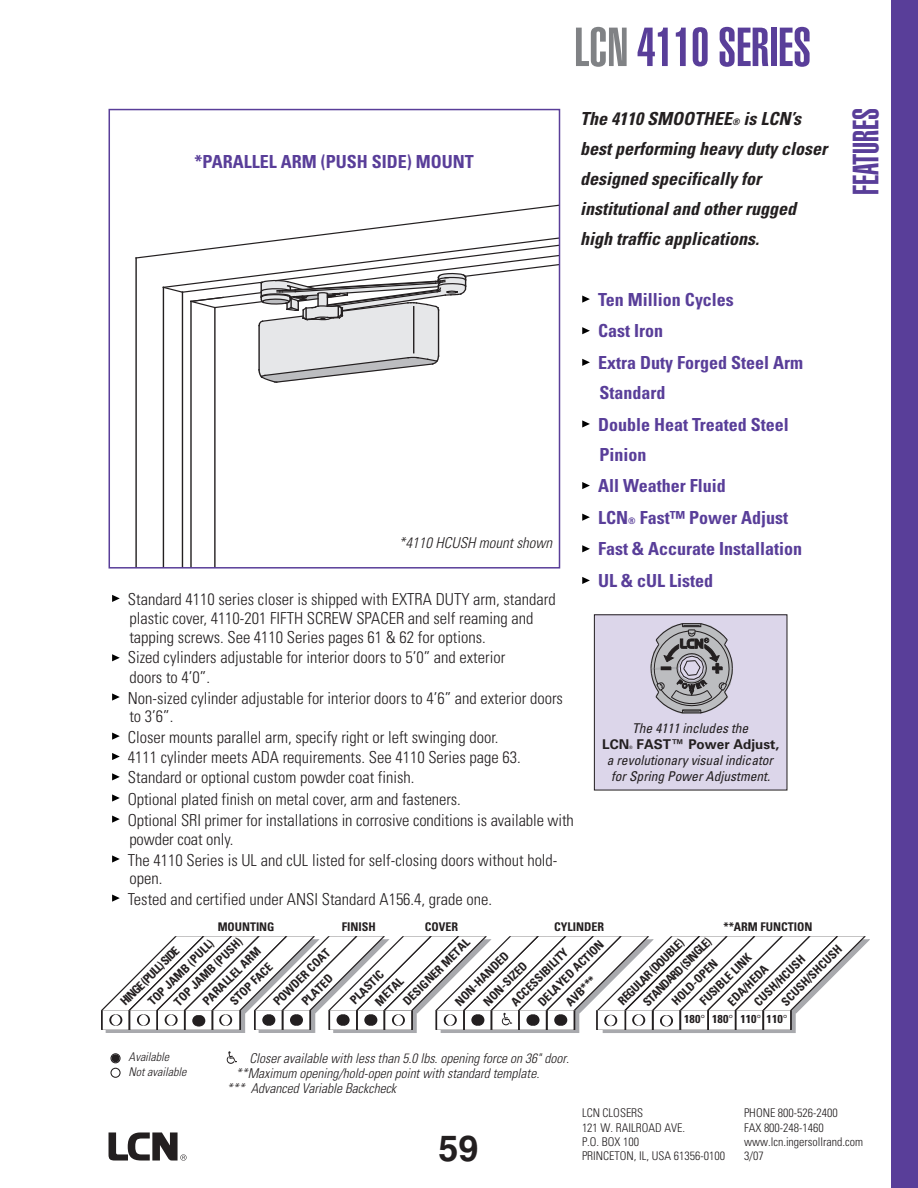
<style>
.page{position:relative;width:918px;height:1188px;background:#fff}
.page>*{position:absolute;margin:0;border:0;box-sizing:border-box;transform-origin:0 0}
.t1{font:900 extra-condensed 54px "Helvetica";color:#593e99}
.t2{font:900 extra-condensed 36px "Helvetica";color:#593e99}
.t3{font:700 36px "Helvetica";color:#231f20}
.t4{font:700 condensed 18px/31.7px "Univers";color:#593e99}
.t5{font:italic 700 condensed 18px/30px "Univers";color:#231f20}
.t6{font:300 condensed 16.5px/20.7px "Univers";color:#231f20}
.t7{font:italic 300 condensed 15px "Univers";color:#231f20}
.t8{font:italic 300 condensed 13.5px "Univers";color:#231f20}
.t9{font:italic condensed 13.5px/16.2px "Univers";color:#231f20;text-align:center}
.t10{font:700 13.5px "Univers";color:#231f20}
.t11{font:700 condensed 12px/18.8px "Univers";color:#231f20}
.t12{font:300 condensed 12px/14.4px "Univers";color:#231f20}
.t13{font:italic 300 condensed 12px/15px "Univers";color:#231f20}
.t14{font:700 condensed 11.85px "Univers";color:#231f20}
.t15{font:700 condensed 11.4px "Univers";color:#231f20;scale:1.06 1}
.t16{font:700 4.5px "Univers";color:#231f20}
.s1{color:#808285}
.s2{font-size:9px}
</style>
<div class="page">
<svg style="left:109px;top:1132px;width:78px;height:29px"></svg>
<svg style="left:112px;top:895px;width:8px;height:7px"></svg>
<svg style="left:112px;top:855px;width:8px;height:8px"></svg>
<svg style="left:112px;top:816px;width:8px;height:7px"></svg>
<svg style="left:112px;top:794px;width:8px;height:8px"></svg>
<svg style="left:112px;top:773px;width:8px;height:7px"></svg>
<svg style="left:112px;top:753px;width:8px;height:7px"></svg>
<svg style="left:112px;top:733px;width:8px;height:7px"></svg>
<svg style="left:112px;top:693px;width:8px;height:8px"></svg>
<svg style="left:112px;top:654px;width:8px;height:7px"></svg>
<svg style="left:112px;top:595px;width:8px;height:7px"></svg>
<hr style="left:163px;top:287px;width:1px;height:281px;background:#231f20">
<hr style="left:135px;top:258px;width:2px;height:310px;background:#231f20">
<hr style="left:182px;top:292px;width:1px;height:276px;background:#231f20">
<hr style="left:190px;top:301px;width:2px;height:267px;background:#231f20">
<hr style="left:214px;top:308px;width:2px;height:260px;background:#231f20">
<svg style="left:135px;top:205px;width:422px;height:179px"></svg>
<div style="left:109px;top:109px;width:451px;height:460px;border:2px solid #593e99"></div>
<svg style="left:582px;top:577px;width:8px;height:7px"></svg>
<svg style="left:582px;top:545px;width:8px;height:7px"></svg>
<svg style="left:582px;top:514px;width:8px;height:7px"></svg>
<svg style="left:582px;top:482px;width:8px;height:7px"></svg>
<svg style="left:582px;top:420px;width:8px;height:8px"></svg>
<svg style="left:582px;top:359px;width:8px;height:7px"></svg>
<svg style="left:582px;top:327px;width:8px;height:7px"></svg>
<svg style="left:582px;top:296px;width:8px;height:7px"></svg>
<div style="left:891px;top:0;width:27px;height:1188px;background:#593e99"></div>
<svg style="left:110px;top:1053px;width:11px;height:25px"></svg>
<svg style="left:227px;top:1051px;width:10px;height:13px"></svg>
<div style="left:594px;top:615px;width:193px;height:175px;background:#dcd6ea"></div>
<div style="left:594px;top:614px;width:193px;height:176px;border:1px solid #231f20"></div>
<svg style="left:650px;top:623px;width:83px;height:91px"></svg>
<svg style="left:101px;top:936px;width:768px;height:97px"></svg>
<p class="t4" style="left:195px;top:147px;width:281px">*PARALLEL ARM (PUSH SIDE) MOUNT</p>
<h1 class="t1" style="left:574px;top:28px;width:238px"><span class="s1">LCN</span> 4110 SERIES</h1>
<p class="t5" style="left:580px;top:105px;width:248px">The 4110 SMOOTHEE<span class="s2">®</span> is LCN’s best performing heavy duty closer designed specifically for institutional and other rugged high traffic applications.</p>
<h2 class="t2" style="left:853px;top:195px;width:89px;rotate:-90deg">FEATURES</h2>
<p class="t7" style="left:399px;top:537px;width:155px">*4110 HCUSH mount shown</p>
<p class="t6" style="left:128px;top:591px;width:429px;line-height:18.8px">Standard 4110 series closer is shipped with EXTRA DUTY arm, standard plastic cover, 4110-201 FIFTH SCREW SPACER and self reaming and tapping screws. See 4110 Series pages 61 &amp; 62 for options.</p>
<p class="t6" style="left:128px;top:648px;width:437px">Sized cylinders adjustable for interior doors to 5’0” and exterior<br>doors to 4’0”.<br>Non-sized cylinder adjustable for interior doors to 4’6” and exterior doors</p>
<p class="t6" style="left:128px;top:708px;width:448px">to 3’6”.<br>Closer mounts parallel arm, specify right or left swinging door.<br>4111 cylinder meets ADA requirements. See 4110 Series page 63.<br>Standard or optional custom powder coat finish.<br>Optional plated finish on metal cover, arm and fasteners.<br>Optional SRI primer for installations in corrosive conditions is available with</p>
<p class="t6" style="left:128px;top:831px;width:431px">powder coat only.<br>The 4110 Series is UL and cUL listed for self-closing doors without hold-</p>
<p class="t6" style="left:128px;top:870px;width:366px">open.<br>Tested and certified under ANSI Standard A156.4, grade one.</p>
<p class="t4" style="left:598px;top:285px;width:206px">Ten Million Cycles<br>Cast Iron<br>Extra Duty Forged Steel Arm</p>
<p class="t4" style="left:598px;top:378px;width:192px">Standard<br>Double Heat Treated Steel</p>
<p class="t4" style="left:598px;top:440px;width:205px">Pinion<br>All Weather Fluid<br>LCN<span class="s2">®</span> Fast™ Power Adjust<br>Fast &amp; Accurate Installation<br>UL &amp; cUL Listed</p>
<p class="t9" style="left:632px;top:721px;width:118px">The 4111 includes the</p>
<p class="t10" style="left:602px;top:739px;width:29px">LCN</p>
<p class="t16" style="left:629px;top:746px;width:5px">®</p>
<p class="t10" style="left:637px;top:739px;width:144px">FAST™ Power Adjust,</p>
<p class="t9" style="left:607px;top:753px;width:168px">a revolutionary visual indicator for Spring Power Adjustment.</p>
<p class="t14" style="left:218px;top:922px;width:58px">MOUNTING</p>
<p class="t11" style="left:342px;top:918px;width:35px">FINISH</p>
<p class="t11" style="left:425px;top:918px;width:35px">COVER</p>
<p class="t11" style="left:554px;top:918px;width:52px">CYLINDER</p>
<p class="t11" style="left:723px;top:918px;width:91px">**ARM FUNCTION</p>
<p class="t11" style="left:451px;top:998px;width:72px;rotate:-45deg">NON HANDED</p>
<p class="t11" style="left:170px;top:998px;width:92px;rotate:-45deg">TOP JAMB (PUSH)</p>
<p class="t11" style="left:639px;top:998px;width:93px;rotate:-45deg">STANDARD (S NGLE)</p>
<p class="t11" style="left:399px;top:997px;width:90px;rotate:-45deg">DES GNER METAL</p>
<p class="t11" style="left:614px;top:997px;width:89px;rotate:-45deg">REGULAR (DOUBLE)</p>
<p class="t11" style="left:144px;top:997px;width:89px;rotate:-45deg">TOP JAMB (PUL )</p>
<p class="t11" style="left:534px;top:998px;width:89px;rotate:-45deg">DELAYED ACT ON</p>
<p class="t11" style="left:777px;top:998px;width:82px;rotate:-45deg">SCUSH/SHCUSH</p>
<p class="t11" style="left:117px;top:998px;width:79px;rotate:-45deg">H NGE(PUL )S DE</p>
<p class="t11" style="left:198px;top:997px;width:78px;line-height:19.5px;text-align:right;rotate:-45deg">PARAL EL ARM<br>STOP FACE</p>
<p class="t11" style="left:507px;top:998px;width:77px;rotate:-45deg">AC ES BLTY</p>
<p class="t11" style="left:269px;top:997px;width:76px;line-height:20.1px;text-align:center;rotate:-45deg">POWDER COAT<br>PLATED</p>
<p class="t11" style="left:696px;top:997px;width:69px;rotate:-45deg">FUS BLE L NK</p>
<p class="t11" style="left:750px;top:998px;width:68px;rotate:-45deg">CUSH/HCUSH</p>
<p class="t11" style="left:668px;top:997px;width:61px;rotate:-45deg">HOLD OPEN</p>
<p class="t11" style="left:479px;top:998px;width:58px;rotate:-45deg">NON S ZED</p>
<p class="t11" style="left:724px;top:998px;width:54px;rotate:-45deg">EDA/HEDA</p>
<p class="t11" style="left:358px;top:984px;width:36px;text-indent:-17px;rotate:-45deg">PLAST C<br>METAL</p>
<p class="t13" style="left:129px;top:1051px;width:59px">Available<br>Not available</p>
<p class="t8" style="left:249px;top:1053px;width:321px">Closer available with less than 5.0 lbs. opening force on 36" door.</p>
<p class="t8" style="left:236px;top:1068px;width:305px">**Maximum opening/hold-open point with standard template.</p>
<p class="t8" style="left:227px;top:1083px;width:171px">*** Advanced Variable Backcheck</p>
<p class="t15" style="left:684px;top:1015px;width:95px">180 180 110 110</p>
<h2 class="t3" style="left:438px;top:1134px;width:42px">59</h2>
<p class="t12" style="left:582px;top:1107px;width:145px">LCN CLOSERS<br>121 W. RAILROAD AVE.<br>P.O. BOX 100<br>PRINCETON, IL, USA 61356-0100</p>
<p class="t12" style="left:744px;top:1107px;width:121px">PHONE 800-526-2400<br>FAX 800-248-1460 www.lcn.ingersollrand.com<br>3/07</p>
</div>
